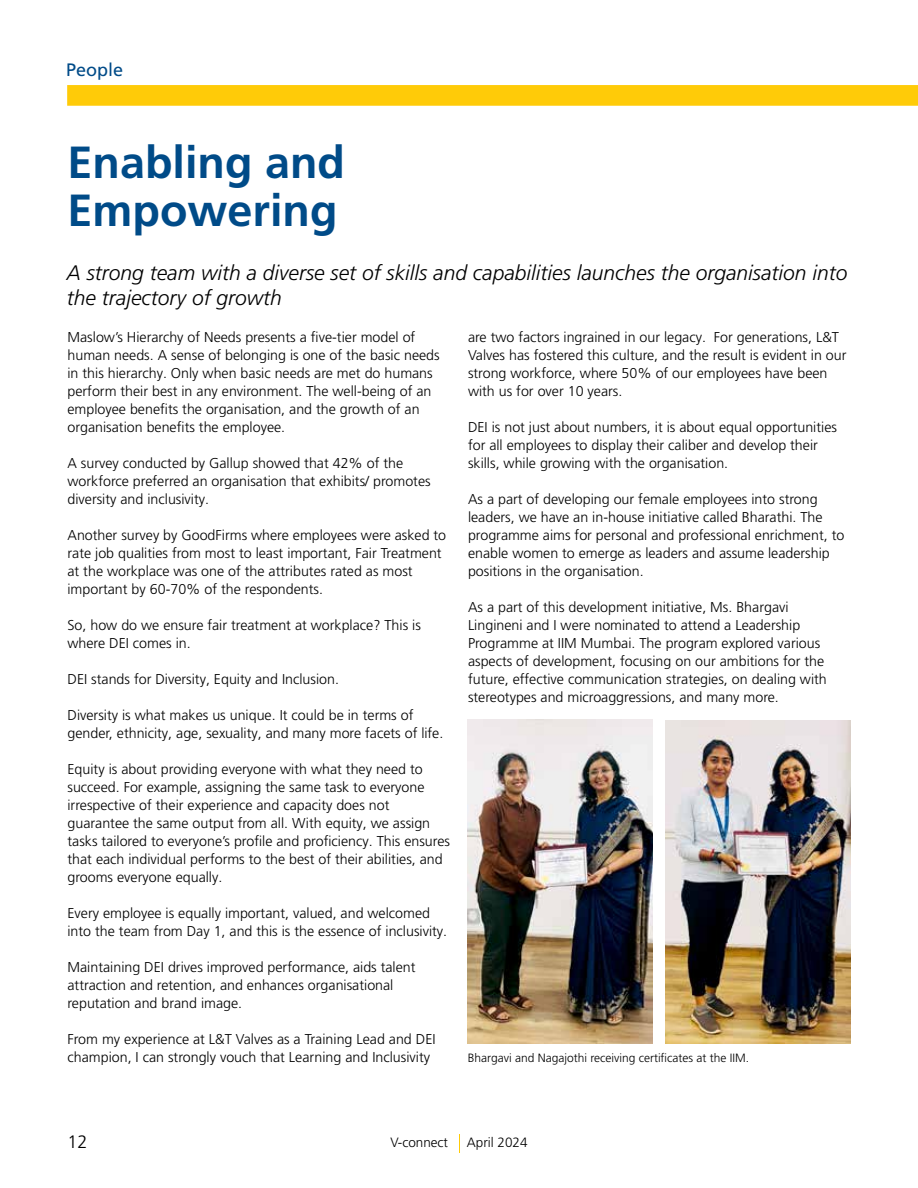
<style>
.page{position:relative;width:918px;height:1188px;background:#fff}
.page>*{position:absolute;margin:0;border:0;box-sizing:border-box;transform-origin:0 0}
.t1{font:700 45px/48px "Frutiger LT Pro";color:#004b88}
.t2{font:italic 300 21px/25.2px "Frutiger LT Pro";color:#000}
.t3{font:18px "Frutiger LT Pro";color:#004b88}
.t4{font:300 18px "Frutiger LT Pro";color:#000}
.t5{font:300 14.25px/18px "Frutiger LT Pro";color:#000}
.t6{font:300 13.5px "Frutiger LT Pro";color:#000}
.t7{font:300 12px "Frutiger LT Pro";color:#000}
</style>
<div class="page">
<svg style="left:67px;top:85px;width:851px;height:21px;background:#ffcb0b"></svg>
<svg style="left:459px;top:1134px;width:1px;height:19px"></svg>
<img style="left:468px;top:720px;width:184px;height:324px">
<img style="left:666px;top:720px;width:184px;height:324px">
<p class="t3" style="left:66px;top:59px;width:59px">People</p>
<h1 class="t1" style="left:68px;top:138px;width:279px">Enabling and<br>Empowering</h1>
<h2 class="t2" style="left:67px;top:260px;width:782px">A strong team with a diverse set of skills and capabilities launches the organisation into the trajectory of growth</h2>
<p class="t5" style="left:68px;top:328px;width:374px">Maslow’s Hierarchy of Needs presents a five-tier model of human needs. A sense of belonging is one of the basic needs in this hierarchy. Only when basic needs are met do humans perform their best in any environment. The well-being of an employee benefits the organisation, and the growth of an organisation benefits the employee.</p>
<p class="t5" style="left:68px;top:454px;width:365px">A survey conducted by Gallup showed that 42% of the workforce preferred an organisation that exhibits/ promotes diversity and inclusivity.</p>
<p class="t5" style="left:68px;top:526px;width:380px">Another survey by GoodFirms where employees were asked to rate job qualities from most to least important, Fair Treatment at the workplace was one of the attributes rated as most important by 60-70% of the respondents.</p>
<p class="t5" style="left:68px;top:616px;width:355px">So, how do we ensure fair treatment at workplace? This is where DEI comes in.</p>
<p class="t5" style="left:68px;top:670px;width:273px">DEI stands for Diversity, Equity and Inclusion.</p>
<p class="t5" style="left:68px;top:706px;width:377px">Diversity is what makes us unique. It could be in terms of gender, ethnicity, age, sexuality, and many more facets of life.</p>
<p class="t5" style="left:68px;top:760px;width:384px">Equity is about providing everyone with what they need to succeed. For example, assigning the same task to everyone irrespective of their experience and capacity does not guarantee the same output from all. With equity, we assign tasks tailored to everyone’s profile and proficiency. This ensures that each individual performs to the best of their abilities, and grooms everyone equally.</p>
<p class="t5" style="left:68px;top:904px;width:381px">Every employee is equally important, valued, and welcomed into the team from Day 1, and this is the essence of inclusivity.</p>
<p class="t5" style="left:68px;top:958px;width:350px">Maintaining DEI drives improved performance, aids talent attraction and retention, and enhances organisational reputation and brand image.</p>
<p class="t5" style="left:68px;top:1030px;width:370px">From my experience at L&amp;T Valves as a Training Lead and DEI champion, I can strongly vouch that Learning and Inclusivity</p>
<p class="t5" style="left:468px;top:328px;width:380px">are two factors ingrained in our legacy. For generations, L&amp;T Valves has fostered this culture, and the result is evident in our strong workforce, where 50% of our employees have been with us for over 10 years.</p>
<p class="t5" style="left:468px;top:418px;width:371px">DEI is not just about numbers, it is about equal opportunities for all employees to display their caliber and develop their skills, while growing with the organisation.</p>
<p class="t5" style="left:468px;top:490px;width:378px">As a part of developing our female employees into strong leaders, we have an in-house initiative called Bharathi. The programme aims for personal and professional enrichment, to enable women to emerge as leaders and assume leadership positions in the organisation.</p>
<p class="t5" style="left:468px;top:598px;width:360px">As a part of this development initiative, Ms. Bhargavi Lingineni and I were nominated to attend a Leadership Programme at IIM Mumbai. The program explored various aspects of development, focusing on our ambitions for the future, effective communication strategies, on dealing with stereotypes and microaggressions, and many more.</p>
<p class="t7" style="left:468px;top:1051px;width:283px">Bhargavi and Nagajothi receiving certificates at the IIM.</p>
<p class="t4" style="left:68px;top:1131px;width:22px">12</p>
<p class="t6" style="left:390px;top:1134px;width:59px">V-connect</p>
<p class="t6" style="left:467px;top:1134px;width:62px">April 2024</p>
</div>
